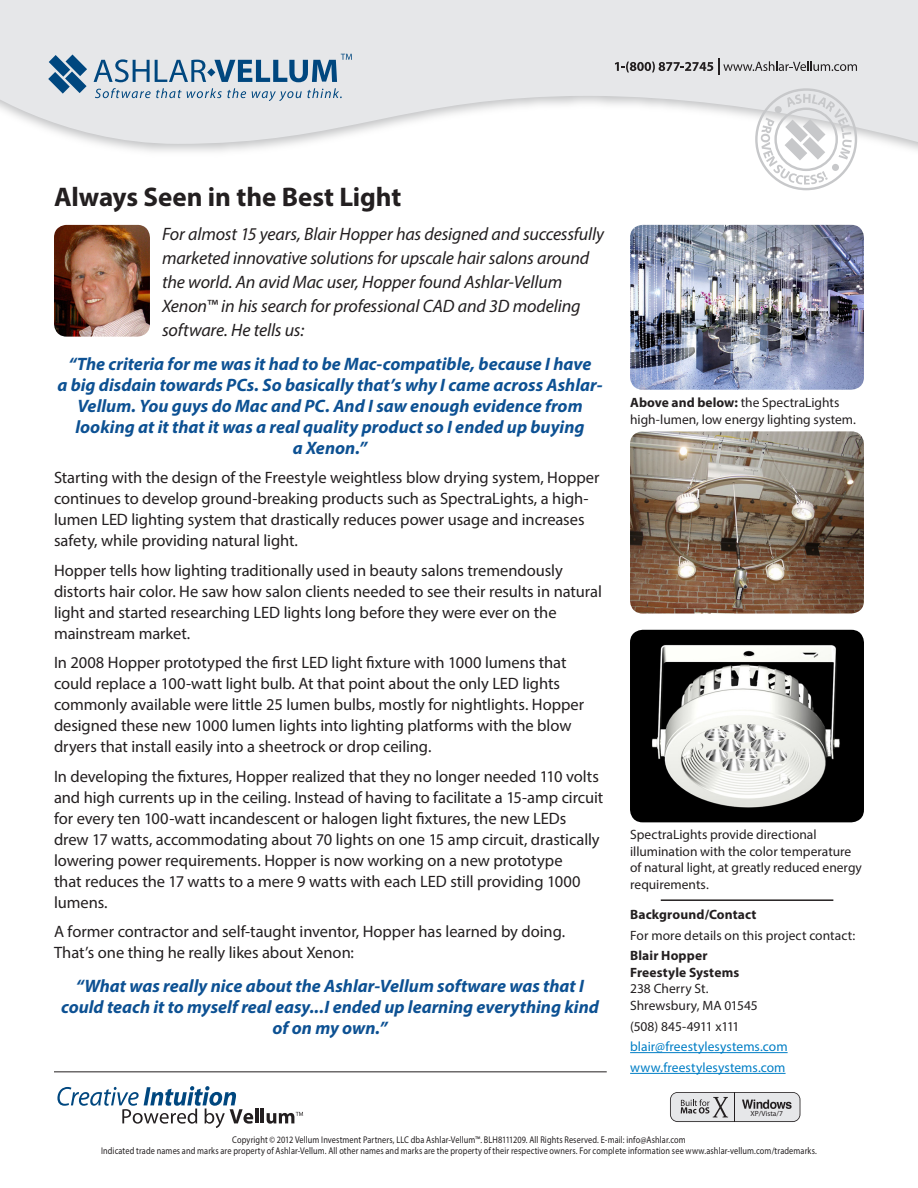
<style>
.page{position:relative;width:918px;height:1188px;background:#fff}
.page>*{position:absolute;margin:0;border:0;box-sizing:border-box;transform-origin:0 0}
.Article_head{font:700 27px "Myriad Pro";letter-spacing:-.005em;color:#231f20}
.Article_quote{font:italic 700 18px/21px "Myriad Pro";color:#0d5193;text-align:center}
.Article_1st_paragrap{font:italic 18px/24px "Myriad Pro";letter-spacing:-.01em;color:#231f20}
.t1{font:16.5px/21px "Myriad Pro";letter-spacing:-.005em;color:#231f20}
.Caption_contact_info{font:13.5px/16.5px "Myriad Pro";color:#231f20}
.Caption_contact_info-2{font:13.5px "Myriad Pro";letter-spacing:.005em;color:#007ec5}
.Caption_contact_info-3{font:700 13.5px "Myriad Pro";letter-spacing:.01em;color:#231f20}
.Caption_contact_info-4{font:13.5px "Myriad Pro";letter-spacing:-.02em;color:#231f20}
.Cue{font:9.75px "Myriad Pro";letter-spacing:.015em;color:#231f20;scale:.85 1}
.t2{font:7.5px "Myriad";color:#231f20}
.s1{font-weight:700}
</style>
<div class="page">
<svg style="left:0;top:0;width:918px;height:149px;fill:#e6e7e9"></svg>
<svg style="left:95px;top:88px;width:151px;height:10px;background:#b3c3d1"></svg>
<svg style="left:252px;top:88px;width:90px;height:13px"></svg>
<svg style="left:48px;top:55px;width:39px;height:39px;background:#6a91b0"></svg>
<svg style="left:94px;top:54px;width:258px;height:28px;background:#9fb5c8"></svg>
<svg style="left:615px;top:59px;width:242px;height:16px;background:#bdbdbf"></svg>
<svg style="left:57px;top:1086px;width:196px;height:42px"></svg>
<hr style="left:255px;top:1109px;width:3px;height:14px;background:#231f20">
<hr style="left:261px;top:1109px;width:3px;height:14px;background:#231f20">
<svg style="left:267px;top:1112px;width:36px;height:12px"></svg>
<svg style="left:670px;top:1092px;width:130px;height:30px;background:#c2c2c4"></svg>
<svg style="left:755px;top:88px;width:102px;height:102px"></svg>
<div style="left:775px;top:106px;width:7px;height:7px;background:#c7c8ca;border-radius:50%"></div>
<div style="left:832px;top:164px;width:7px;height:7px;background:#c7c8ca;border-radius:50%"></div>
<hr style="left:54px;top:1072px;width:553px;height:1px;background:#231f20">
<hr style="left:630px;top:1052px;width:158px;height:1px;background:#007ec5">
<hr style="left:630px;top:1073px;width:156px;height:1px;background:#007ec5">
<hr style="left:661px;top:899px;width:172px;height:2px;background:#231f20">
<img style="left:54px;top:225px;width:96px;height:112px">
<img style="left:630px;top:225px;width:234px;height:165px">
<img style="left:630px;top:431px;width:234px;height:183px">
<img style="left:630px;top:630px;width:234px;height:192px">
<p class="Article_head" style="left:54px;top:180px;width:349px">Always Seen in the Best Light</p>
<p class="Article_1st_paragrap" style="left:162px;top:222px;width:444px">For almost 15 years, Blair Hopper has designed and successfully marketed innovative solutions for upscale hair salons around the world. An avid Mac user, Hopper found Ashlar-Vellum Xenon™ in his search for professional CAD and 3D modeling software. He tells us:</p>
<p class="Article_quote" style="left:57px;top:352px;width:547px">“The criteria for me was it had to be Mac-compatible, because I have<br>a big disdain towards PCs. So basically that’s why I came across Ashlar-Vellum. You guys do Mac and PC. And I saw enough evidence from looking at it that it was a real quality product so I ended up buying<br>a Xenon.”</p>
<p class="t1" style="left:54px;top:467px;width:547px">Starting with the design of the Freestyle weightless blow drying system, Hopper continues to develop ground-breaking products such as SpectraLights, a high&shy;lumen LED lighting system that drastically reduces power usage and increases safety, while providing natural light.</p>
<p class="t1" style="left:54px;top:559px;width:549px">Hopper tells how lighting traditionally used in beauty salons tremendously distorts hair color. He saw how salon clients needed to see their results in natural light and started researching LED lights long before they were ever on the mainstream market.</p>
<p class="t1" style="left:54px;top:652px;width:532px">In 2008 Hopper prototyped the first LED light fixture with 1000 lumens that could replace a 100-watt light bulb. At that point about the only LED lights commonly available were little 25 lumen bulbs, mostly for nightlights. Hopper designed these new 1000 lumen lights into lighting platforms with the blow dryers that install easily into a sheetrock or drop ceiling.</p>
<p class="t1" style="left:54px;top:765px;width:551px">In developing the fixtures, Hopper realized that they no longer needed 110 volts and high currents up in the ceiling. Instead of having to facilitate a 15-amp circuit for every ten 100-watt incandescent or halogen light fixtures, the new LEDs drew 17 watts, accommodating about 70 lights on one 15 amp circuit, drastically lowering power requirements. Hopper is now working on a new prototype<br>that reduces the 17 watts to a mere 9 watts with each LED still providing 1000 lumens.</p>
<p class="t1" style="left:54px;top:921px;width:513px">A former contractor and self-taught inventor, Hopper has learned by doing.<br>That’s one thing he really likes about Xenon:</p>
<p class="Article_quote" style="left:61px;top:975px;width:539px">“What was really nice about the Ashlar-Vellum software was that I could teach it to myself real easy...I ended up learning everything kind of on my own.”</p>
<p class="Caption_contact_info" style="left:630px;top:394px;width:227px"><span class="s1">Above and below:</span> the SpectraLights high-lumen, low energy lighting system.</p>
<p class="Caption_contact_info" style="left:630px;top:826px;width:233px">SpectraLights provide directional illumination with the color temperature of natural light, at greatly reduced energy requirements.</p>
<p class="Caption_contact_info-3" style="left:630px;top:905px;width:128px">Background/Contact</p>
<p class="Caption_contact_info" style="left:630px;top:927px;width:227px">For more details on this project contact:</p>
<p class="Caption_contact_info" style="left:630px;top:947px;width:129px"><span class="s1">Blair Hopper<br>Freestyle Systems<br></span>238 Cherry St.<br>Shrewsbury, MA 01545</p>
<p class="Caption_contact_info-4" style="left:630px;top:1018px;width:111px">(508) 845-4911 x111</p>
<p class="Caption_contact_info-2" style="left:630px;top:1038px;width:159px">blair@freestylesystems.com</p>
<p class="Caption_contact_info-2" style="left:630px;top:1059px;width:157px">www.freestylesystems.com</p>
<p class="t2" style="left:751px;top:1110px;width:34px">XP/Vista/7</p>
<p class="Cue" style="left:232px;top:1133px;width:535px">Copyright © 2012 Vellum Investment Partners, LLC dba Ashlar-Vellum™. BLH8111209. All Rights Reserved. E-mail: info@Ashlar.com</p>
<p class="Cue" style="left:101px;top:1145px;width:844px">Indicated trade names and marks are property of Ashlar-Vellum. All other names and marks are the property of their respective owners. For complete information see www.ashlar-vellum.com/trademarks.</p>
</div>
